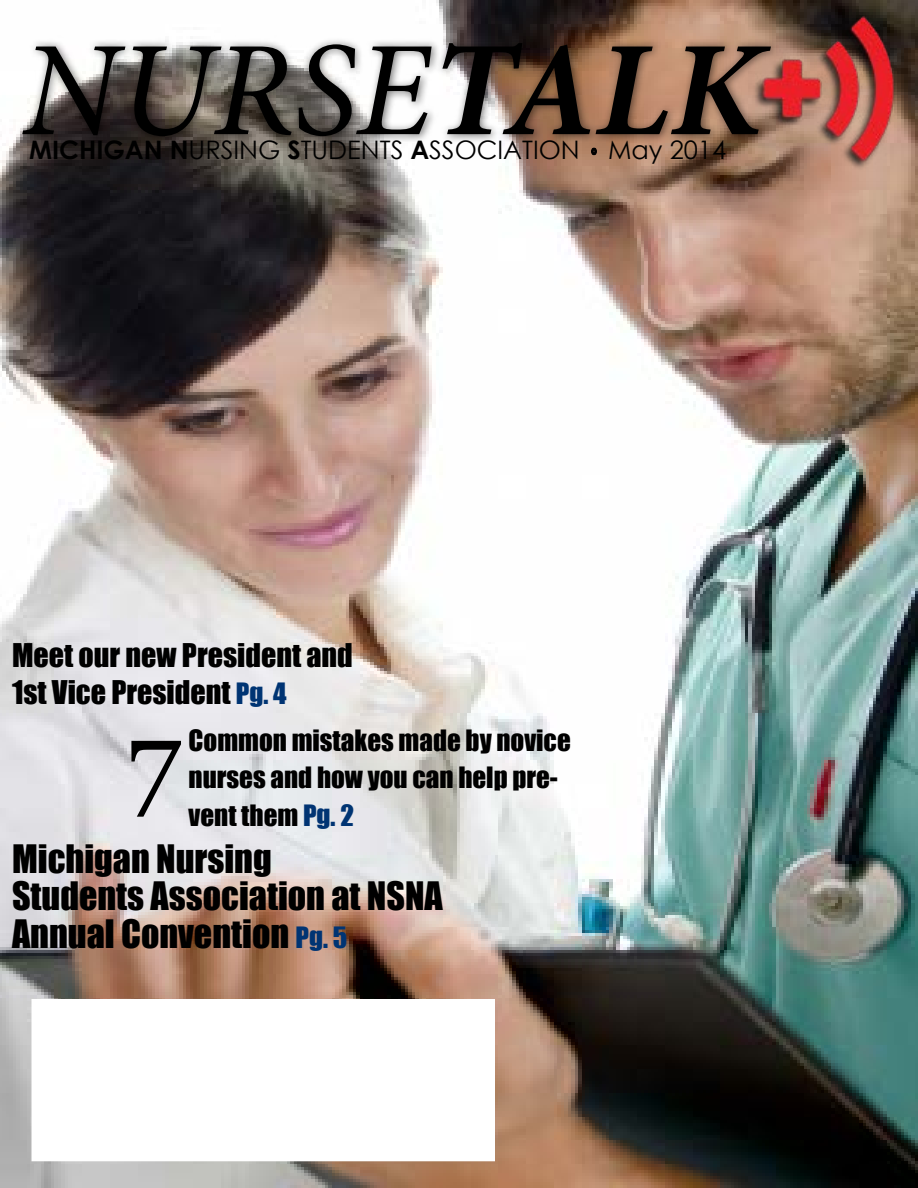
<style>
.page{position:relative;width:918px;height:1188px;background:#fff}
.page>*{position:absolute;margin:0;border:0;box-sizing:border-box;transform-origin:0 0}
.t1{font:italic 135px "Minion Pro";color:#000}
.t2{font:108px "Georgia";color:#000}
.t3{font:36px/37.5px "Impact";color:#000}
.t4{font:30px/37.5px "Impact";color:#000}
.t5{font:27px/37.5px "Impact";color:#000}
.t6{font:25.5px "Century Gothic";color:#000}
.s1{font-weight:700}
.s2{font-size:27px;color:#003473}
.s3{color:#003473}
</style>
<div class="page">
<img style="left:0;top:0;width:918px;height:1188px">
<div style="left:15px;top:35px;width:765px;height:109px;background:#000;opacity:.53"></div>
<img style="left:720px;top:1px;width:198px;height:180px">
<div style="left:591px;top:148px;width:6px;height:7px;border:4px solid #000;border-radius:50%"></div>
<div style="left:32px;top:999px;width:463px;height:162px;background:#fff"></div>
<h1 class="t1" style="left:22px;top:-1px;width:741px">NURSE<span class="s1">TALK</span></h1>
<p class="t6" style="left:29px;top:132px;width:699px"><span class="s1">MICHIGAN N</span>URSING <span class="s1">S</span>TUDENTS <span class="s1">A</span>SSOCIATION May 2014</p>
<p class="t4" style="left:12px;top:635px;width:342px">Meet our new President and<br>1st Vice President <span class="s2">Pg. 4</span></p>
<h2 class="t2" style="left:127px;top:695px;width:56px">7</h2>
<p class="t5" style="left:189px;top:721px;width:384px">Common mistakes made by novice nurses and how you can help pre&shy;vent them <span class="s3">Pg. 2</span></p>
<h3 class="t3" style="left:12px;top:839px;width:432px">Michigan Nursing<br>Students Association at NSNA<br>Annual Convention <span class="s2">Pg. 5</span></h3>
</div>
